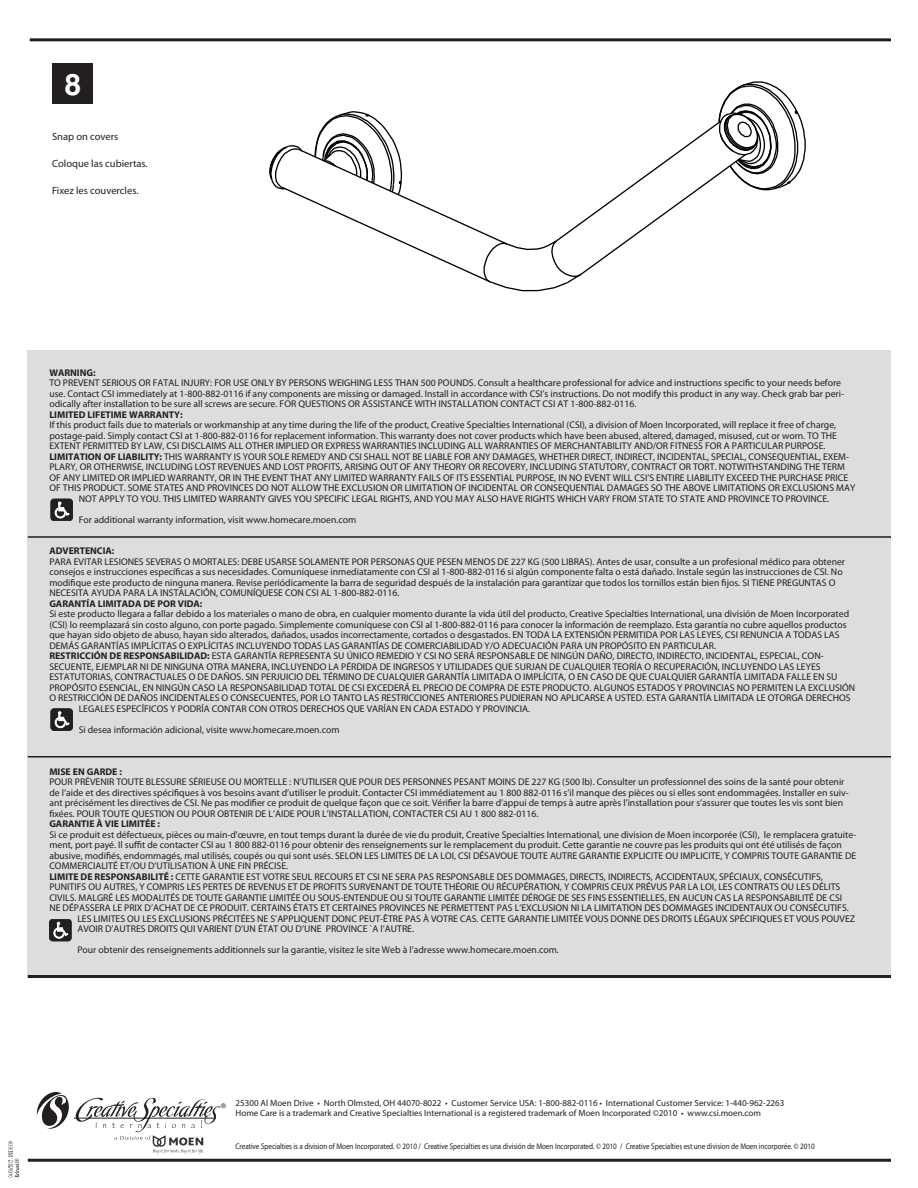
<style>
.page{position:relative;width:918px;height:1188px;background:#fff}
.page>*{position:absolute;margin:0;border:0;box-sizing:border-box;transform-origin:0 0}
.t1{font:700 29.85px "Helvetica";color:#fff}
.t2{font:10.5px "Myriad Pro";color:#231f20}
.t3{font:9.75px/10.5px "Myriad Pro";color:#231f20}
.t4{font:700 9.75px "Myriad Pro";color:#231f20}
.t5{font:9px "Myriad Pro";color:#231f20}
.t6{font:8.25px "Myriad Pro";letter-spacing:-.01em;color:#231f20;scale:.87 1}
.t7{font:6.3px "Helvetica";color:#231f20}
.s1{font-weight:700}
</style>
<div class="page">
<div style="left:27px;top:350px;width:864px;height:627px;background:#dcdddf"></div>
<hr style="left:28px;top:975px;width:863px;height:3px;background:#231f20">
<div style="left:50px;top:919px;width:21px;height:22px;background:#231f20;border-radius:3px"></div>
<div style="left:49px;top:919px;width:22px;height:22px;border:1px solid #231f20;border-radius:3px"></div>
<svg style="left:53px;top:922px;width:15px;height:17px"></svg>
<svg style="left:37px;top:1092px;width:183px;height:61px"></svg>
<div style="left:51px;top:709px;width:22px;height:21px;background:#231f20;border-radius:3px"></div>
<div style="left:51px;top:709px;width:22px;height:22px;border:1px solid #231f20;border-radius:3px"></div>
<svg style="left:55px;top:711px;width:15px;height:17px"></svg>
<div style="left:51px;top:499px;width:22px;height:22px;background:#231f20;border-radius:3px"></div>
<div style="left:51px;top:499px;width:22px;height:22px;border:1px solid #231f20;border-radius:3px"></div>
<svg style="left:55px;top:502px;width:15px;height:16px"></svg>
<hr style="left:28px;top:536px;width:863px;height:2px;background:#231f20">
<hr style="left:28px;top:756px;width:863px;height:2px;background:#231f20">
<hr style="left:28px;top:1159px;width:863px;height:3px;background:#231f20">
<hr style="left:30px;top:38px;width:861px;height:3px;background:#231f20">
<svg style="left:269px;top:81px;width:537px;height:211px"></svg>
<div style="left:53px;top:64px;width:40px;height:40px;background:#231f20"></div>
<svg style="left:8px;top:1141px;width:11px;height:36px"></svg>
<p class="t1" style="left:65px;top:67px;width:18px">8</p>
<p class="t2" style="left:52px;top:130px;width:68px">Snap on covers</p>
<p class="t2" style="left:52px;top:157px;width:97px">Coloque las cubiertas.</p>
<p class="t2" style="left:52px;top:184px;width:88px">Fixez les couvercles.</p>
<p class="t4" style="left:49px;top:366px;width:48px">WARNING:</p>
<p class="t3" style="left:49px;top:378px;width:796px">TO PREVENT SERIOUS OR FATAL INJURY: FOR USE ONLY BY PERSONS WEIGHING LESS THAN 500 POUNDS. Consult a healthcare professional for advice and instructions specific to your needs before use. Contact CSI immediately at 1-800-882-0116 if any components are missing or damaged. Install in accordance with CSI’s instructions. Do not modify this product in any way. Check grab bar peri&shy;odically after installation to be sure all screws are secure. FOR QUESTIONS OR ASSISTANCE WITH INSTALLATION CONTACT CSI AT 1-800-882-0116.</p>
<p class="t4" style="left:49px;top:408px;width:135px">LIMITED LIFETIME WARRANTY:</p>
<p class="t3" style="left:49px;top:420px;width:789px;text-align:justify">If this product fails due to materials or workmanship at any time during the life of the product, Creative Specialties International (CSI), a division of Moen Incorporated, will replace it free of charge, postage-paid. Simply contact CSI at 1-800-882-0116 for replacement information. This warranty does not cover products which have been abused, altered, damaged, misused, cut or worn. TO THE EXTENT PERMITTED BY LAW, CSI DISCLAIMS ALL OTHER IMPLIED OR EXPRESS WARRANTIES INCLUDING ALL WARRANTIES OF MERCHANTABILITY AND/OR FITNESS FOR A PARTICULAR PURPOSE.</p>
<p class="t3" style="left:49px;top:451px;width:801px"><span class="s1">LIMITATION OF LIABILITY:</span> THIS WARRANTY IS YOUR SOLE REMEDY AND CSI SHALL NOT BE LIABLE FOR ANY DAMAGES, WHETHER DIRECT, INDIRECT, INCIDENTAL, SPECIAL, CONSEQUENTIAL, EXEM-</p>
<p class="t3" style="left:49px;top:462px;width:797px">PLARY, OR OTHERWISE, INCLUDING LOST REVENUES AND LOST PROFITS, ARISING OUT OF ANY THEORY OR RECOVERY, INCLUDING STATUTORY, CONTRACT OR TORT. NOTWITHSTANDING THE TERM</p>
<p class="t3" style="left:49px;top:472px;width:800px">OF ANY LIMITED OR IMPLIED WARRANTY, OR IN THE EVENT THAT ANY LIMITED WARRANTY FAILS OF ITS ESSENTIAL PURPOSE, IN NO EVENT WILL CSI’S ENTIRE LIABILITY EXCEED THE PURCHASE PRICE</p>
<p class="t3" style="left:49px;top:483px;width:808px">OF THIS PRODUCT. SOME STATES AND PROVINCES DO NOT ALLOW THE EXCLUSION OR LIMITATION OF INCIDENTAL OR CONSEQUENTIAL DAMAGES SO THE ABOVE LIMITATIONS OR EXCLUSIONS MAY</p>
<p class="t3" style="left:79px;top:493px;width:752px">NOT APPLY TO YOU. THIS LIMITED WARRANTY GIVES YOU SPECIFIC LEGAL RIGHTS, AND YOU MAY ALSO HAVE RIGHTS WHICH VARY FROM STATE TO STATE AND PROVINCE TO PROVINCE.</p>
<p class="t3" style="left:79px;top:514px;width:279px">For additional warranty information, visit www.homecare.moen.com</p>
<p class="t4" style="left:49px;top:545px;width:67px">ADVERTENCIA:</p>
<p class="t3" style="left:49px;top:556px;width:797px">PARA EVITAR LESIONES SEVERAS O MORTALES: DEBE USARSE SOLAMENTE POR PERSONAS QUE PESEN MENOS DE 227 KG (500 LIBRAS). Antes de usar, consulte a un profesional médico para obtener consejos e instrucciones específicas a sus necesidades. Comuníquese inmediatamente con CSI al 1-800-882-0116 si algún componente falta o está dañado. Instale según las instrucciones de CSI. No modifique este producto de ninguna manera. Revise periódicamente la barra de seguridad después de la instalación para garantizar que todos los tornillos están bien fijos. SI TIENE PREGUNTAS O NECESITA AYUDA PARA LA INSTALACIÓN, COMUNÍQUESE CON CSI AL 1-800-882-0116.</p>
<p class="t4" style="left:49px;top:597px;width:155px">GARANTÍA LIMITADA DE POR VIDA:</p>
<p class="t3" style="left:49px;top:609px;width:801px">Si este producto llegara a fallar debido a los materiales o mano de obra, en cualquier momento durante la vida útil del producto, Creative Specialties International, una división de Moen Incorporated (CSI) lo reemplazará sin costo alguno, con porte pagado. Simplemente comuníquese con CSI al 1-800-882-0116 para conocer la información de reemplazo. Esta garantía no cubre aquellos productos que hayan sido objeto de abuso, hayan sido alterados, dañados, usados incorrectamente, cortados o desgastados. EN TODA LA EXTENSIÓN PERMITIDA POR LAS LEYES, CSI RENUNCIA A TODAS LAS DEMÁS GARANTÍAS IMPLÍCITAS O EXPLÍCITAS INCLUYENDO TODAS LAS GARANTÍAS DE COMERCIABILIDAD Y/O ADECUACIÓN PARA UN PROPÓSITO EN PARTICULAR.</p>
<p class="t3" style="left:49px;top:651px;width:776px"><span class="s1">RESTRICCIÓN DE RESPONSABILIDAD:</span> ESTA GARANTÍA REPRESENTA SU ÚNICO REMEDIO Y CSI NO SERÁ RESPONSABLE DE NINGÚN DAÑO, DIRECTO, INDIRECTO, INCIDENTAL, ESPECIAL, CON-</p>
<p class="t3" style="left:49px;top:661px;width:773px">SECUENTE, EJEMPLAR NI DE NINGUNA OTRA MANERA, INCLUYENDO LA PÉRDIDA DE INGRESOS Y UTILIDADES QUE SURJAN DE CUALQUIER TEORÍA O RECUPERACIÓN, INCLUYENDO LAS LEYES</p>
<p class="t3" style="left:49px;top:672px;width:790px">ESTATUTORIAS, CONTRACTUALES O DE DAÑOS. SIN PERJUICIO DEL TÉRMINO DE CUALQUIER GARANTÍA LIMITADA O IMPLÍCITA, O EN CASO DE QUE CUALQUIER GARANTÍA LIMITADA FALLE EN SU</p>
<p class="t3" style="left:49px;top:682px;width:807px">PROPÓSITO ESENCIAL, EN NINGÚN CASO LA RESPONSABILIDAD TOTAL DE CSI EXCEDERÁ EL PRECIO DE COMPRA DE ESTE PRODUCTO. ALGUNOS ESTADOS Y PROVINCIAS NO PERMITEN LA EXCLUSIÓN</p>
<p class="t3" style="left:49px;top:693px;width:803px">O RESTRICCIÓN DE DAÑOS INCIDENTALES O CONSECUENTES, POR LO TANTO LAS RESTRICCIONES ANTERIORES PUDIERAN NO APLICARSE A USTED. ESTA GARANTÍA LIMITADA LE OTORGA DERECHOS</p>
<p class="t3" style="left:79px;top:703px;width:453px">LEGALES ESPECÍFICOS Y PODRÍA CONTAR CON OTROS DERECHOS QUE VARÍAN EN CADA ESTADO Y PROVINCIA.</p>
<p class="t3" style="left:79px;top:724px;width:262px">Si desea información adicional, visite www.homecare.moen.com</p>
<p class="t4" style="left:49px;top:765px;width:74px">MISE EN GARDE :</p>
<p class="t3" style="left:49px;top:777px;width:801px">POUR PRÉVENIR TOUTE BLESSURE SÉRIEUSE OU MORTELLE : N’UTILISER QUE POUR DES PERSONNES PESANT MOINS DE 227 KG (500 lb). Consulter un professionnel des soins de la santé pour obtenir de l’aide et des directives spécifiques à vos besoins avant d’utiliser le produit. Contacter CSI immédiatement au 1 800 882-0116 s’il manque des pièces ou si elles sont endommagées. Installer en suiv&shy;ant précisément les directives de CSI. Ne pas modifier ce produit de quelque façon que ce soit. Vérifier la barre d’appui de temps à autre après l’installation pour s’assurer que toutes les vis sont bien fixées. POUR TOUTE QUESTION OU POUR OBTENIR DE L’AIDE POUR L’INSTALLATION, CONTACTER CSI AU 1 800 882-0116.</p>
<p class="t4" style="left:49px;top:818px;width:112px">GARANTIE À VIE LIMITÉE :</p>
<p class="t3" style="left:49px;top:829px;width:809px">Si ce produit est défectueux, pièces ou main-d’œuvre, en tout temps durant la durée de vie du produit, Creative Specialties International, une division de Moen incorporée (CSI), le remplacera gratuite&shy;ment, port payé. Il suffit de contacter CSI au 1 800 882-0116 pour obtenir des renseignements sur le remplacement du produit. Cette garantie ne couvre pas les produits qui ont été utilisés de façon abusive, modifiés, endommagés, mal utilisés, coupés ou qui sont usés. SELON LES LIMITES DE LA LOI, CSI DÉSAVOUE TOUTE AUTRE GARANTIE EXPLICITE OU IMPLICITE, Y COMPRIS TOUTE GARANTIE DE COMMERCIALITÉ ET/OU D’UTILISATION À UNE FIN PRÉCISE.</p>
<p class="t3" style="left:49px;top:871px;width:775px"><span class="s1">LIMITE DE RESPONSABILITÉ :</span> CETTE GARANTIE EST VOTRE SEUL RECOURS ET CSI NE SERA PAS RESPONSABLE DES DOMMAGES, DIRECTS, INDIRECTS, ACCIDENTAUX, SPÉCIAUX, CONSÉCUTIFS,</p>
<p class="t3" style="left:49px;top:882px;width:793px">PUNITIFS OU AUTRES, Y COMPRIS LES PERTES DE REVENUS ET DE PROFITS SURVENANT DE TOUTE THÉORIE OU RÉCUPÉRATION, Y COMPRIS CEUX PRÉVUS PAR LA LOI, LES CONTRATS OU LES DÉLITS</p>
<p class="t3" style="left:49px;top:892px;width:794px">CIVILS. MALGRÉ LES MODALITÉS DE TOUTE GARANTIE LIMITÉE OU SOUS-ENTENDUE OU SI TOUTE GARANTIE LIMITÉE DÉROGE DE SES FINS ESSENTIELLES, EN AUCUN CAS LA RESPONSABILITÉ DE CSI</p>
<p class="t3" style="left:49px;top:903px;width:801px">NE DÉPASSERA LE PRIX D’ACHAT DE CE PRODUIT. CERTAINS ÉTATS ET CERTAINES PROVINCES NE PERMETTENT PAS L’EXCLUSION NI LA LIMITATION DES DOMMAGES INCIDENTAUX OU CONSÉCUTIFS.</p>
<p class="t3" style="left:77px;top:913px;width:779px">LES LIMITES OU LES EXCLUSIONS PRÉCITÉES NE S’APPLIQUENT DONC PEUT-ÊTRE PAS À VOTRE CAS. CETTE GARANTIE LIMITÉE VOUS DONNE DES DROITS LÉGAUX SPÉCIFIQUES ET VOUS POUVEZ</p>
<p class="t3" style="left:77px;top:924px;width:338px">AVOIR D’AUTRES DROITS QUI VARIENT D’UN ÉTAT OU D’UNE PROVINCE `A l’AUTRE.</p>
<p class="t3" style="left:77px;top:945px;width:483px">Pour obtenir des renseignements additionnels sur la garantie, visitez le site Web à l’adresse www.homecare.moen.com.</p>
<p class="t7" style="left:221px;top:1102px;width:6px">®</p>
<p class="t5" style="left:236px;top:1097px;width:548px">25300 Al Moen Drive • North Olmsted, OH 44070-8022 • Customer Service USA: 1-800-882-0116 • International Customer Service: 1-440-962-2263</p>
<p class="t5" style="left:236px;top:1107px;width:527px">Home Care is a trademark and Creative Specialties International is a registered trademark of Moen Incorporated ©2010 • www.csi.moen.com</p>
<p class="t6" style="left:236px;top:1141px;width:667px">Creative Specialties is a division of Moen Incorporated. © 2010 / Creative Specialties es una división de Moen Incorporated. © 2010 / Creative Specialties est une division de Moen incorporée. © 2010</p>
</div>
